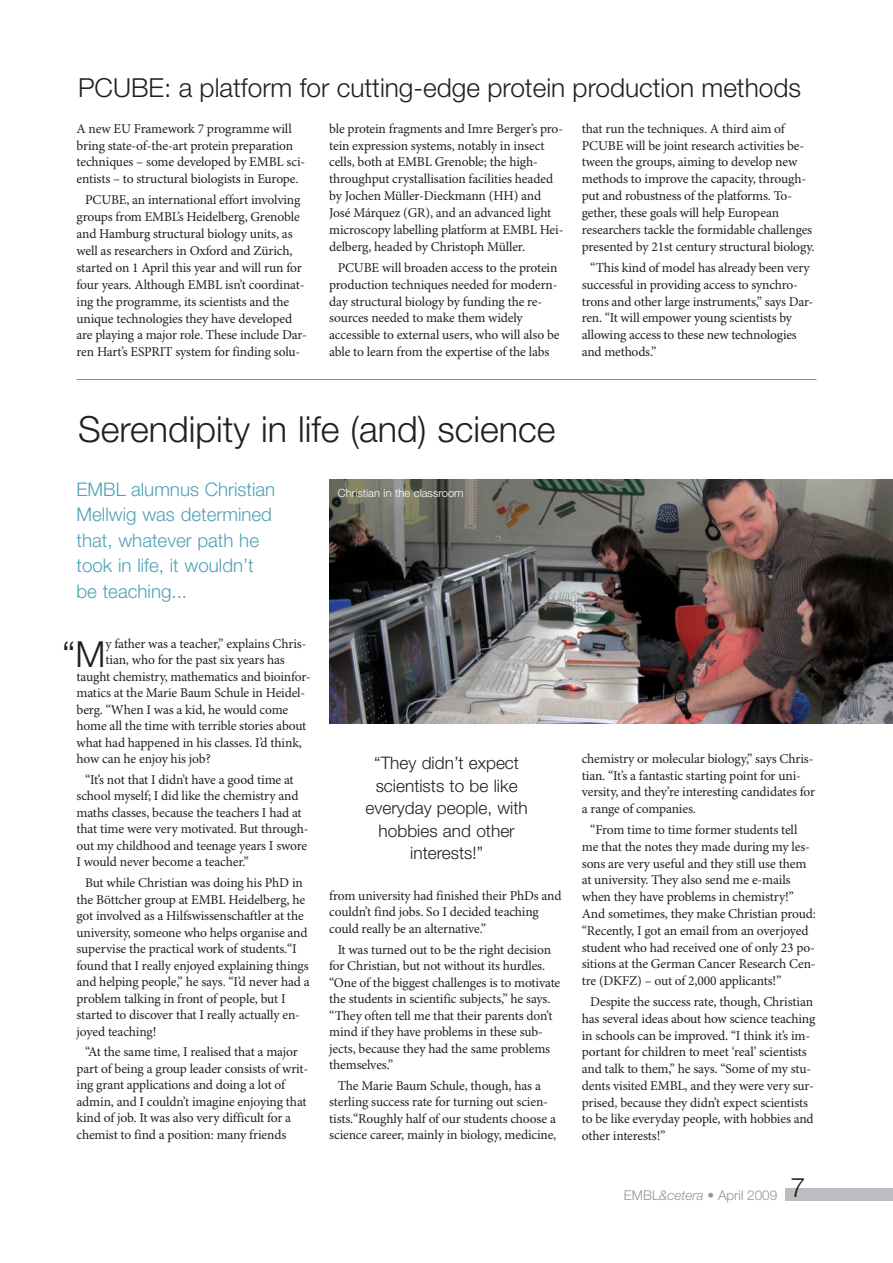
<style>
.page{position:relative;width:893px;height:1263px;background:#fff}
.page>*{position:absolute;margin:0;border:0;box-sizing:border-box;transform-origin:0 0}
.t1{font:300 36px "Helvetica Neue LT Pro";color:#231f20}
.t2{font:300 26.25px "Helvetica Neue LT Pro";color:#231f20}
.t3{font:300 18.75px/25.5px "Helvetica Neue LT Pro";color:#51a0b9}
.t4{font:300 17.25px/22.5px "Helvetica Neue LT Pro";color:#231f20;text-align:center}
.t5{font:13.5px/16.8px "Minion Pro";letter-spacing:-.01em;color:#231f20}
.t6{font:300 13.5px "Helvetica Neue LT Pro";color:#939598}
.t7{font:300 11.25px "Helvetica Neue LT Pro";color:#fff}
.s1{font-style:italic}
</style>
<div class="page">
<div style="left:786px;top:1188px;width:107px;height:13px;background:#bcbdc0"></div>
<hr style="left:77px;top:379px;width:739px;height:1px;background:#51a0b9">
<img style="left:330px;top:479px;width:563px;height:244px">
<h2 class="t2" style="left:78px;top:78px;width:725px">PCUBE: a platform for cutting-edge protein production methods</h2>
<p class="t5" style="left:77px;top:121px;width:230px">A new EU Framework 7 programme will bring state-of-the-art protein preparation techniques – some developed by EMBL sci&shy;entists – to structural biologists in Europe.</p>
<p class="t5" style="left:77px;top:193px;width:232px;text-indent:9px">PCUBE, an international effort involving groups from EMBL’s Heidelberg, Grenoble and Hamburg structural biology units, as well as researchers in Oxford and Zürich, started on 1 April this year and will run for four years. Although EMBL isn’t coordinat&shy;ing the programme, its scientists and the unique technologies they have developed are playing a major role. These include Dar&shy;ren Hart’s ESPRIT system for finding solu-</p>
<p class="t5" style="left:582px;top:121px;width:234px">that run the techniques. A third aim of PCUBE will be joint research activities be&shy;tween the groups, aiming to develop new methods to improve the capacity, through&shy;put and robustness of the platforms. To&shy;gether, these goals will help European researchers tackle the formidable challenges presented by 21st century structural biology.</p>
<p class="t5" style="left:582px;top:260px;width:233px;text-indent:9px">“This kind of model has already been very successful in providing access to synchro&shy;trons and other large instruments,” says Dar&shy;ren. “It will empower young scientists by allowing access to these new technologies and methods.”</p>
<p class="t5" style="left:329px;top:121px;width:236px">ble protein fragments and Imre Berger’s pro&shy;tein expression systems, notably in insect cells, both at EMBL Grenoble; the high&shy;throughput crystallisation facilities headed by Jochen Müller-Dieckmann (HH) and José Márquez (GR), and an advanced light microscopy labelling platform at EMBL Hei&shy;delberg, headed by Christoph Müller.</p>
<p class="t5" style="left:329px;top:260px;width:232px;text-indent:9px">PCUBE will broaden access to the protein production techniques needed for modern&shy;day structural biology by funding the re&shy;sources needed to make them widely accessible to external users, who will also be able to learn from the expertise of the labs</p>
<h1 class="t1" style="left:78px;top:417px;width:479px">Serendipity in life (and) science</h1>
<h3 class="t3" style="left:77px;top:478px;width:200px">EMBL alumnus Christian<br>Mellwig was determined that, whatever path he took in life, it wouldn’t be teaching...</h3>
<h1 class="t1" style="left:62px;top:641px;width:45px">“M</h1>
<p class="t5" style="left:105px;top:636px;width:203px">y father was a teacher,” explains Chris-</p>
<p class="t5" style="left:105px;top:652px;width:181px">tian, who for the past six years has</p>
<p class="t5" style="left:77px;top:669px;width:236px">taught chemistry, mathematics and bioinfor-</p>
<p class="t5" style="left:77px;top:685px;width:230px">matics at the Marie Baum Schule in Heidel-</p>
<p class="t5" style="left:77px;top:702px;width:213px">berg. “When I was a kid, he would come</p>
<p class="t5" style="left:77px;top:718px;width:231px">home all the time with terrible stories about</p>
<p class="t5" style="left:77px;top:735px;width:227px">what had happened in his classes. I’d think,</p>
<p class="t5" style="left:77px;top:751px;width:136px">how can he enjoy his job?</p>
<p class="t5" style="left:77px;top:772px;width:234px;text-indent:9px">“It’s not that I didn’t have a good time at school myself; I did like the chemistry and maths classes, because the teachers I had at that time were very motivated. But through&shy;out my childhood and teenage years I swore I would never become a teacher.”</p>
<p class="t5" style="left:77px;top:876px;width:235px;text-indent:9px">But while Christian was doing his PhD in the Böttcher group at EMBL Heidelberg, he got involved as a Hilfswissenschaftler at the university, someone who helps organise and supervise the practical work of students.“I found that I really enjoyed explaining things and helping people,” he says. “I’d never had a problem talking in front of people, but I started to discover that I really actually en&shy;joyed teaching!</p>
<p class="t5" style="left:77px;top:1045px;width:233px;text-indent:9px">“At the same time, I realised that a major part of being a group leader consists of writ&shy;ing grant applications and doing a lot of admin, and I couldn’t imagine enjoying that kind of job. It was also very difficult for a chemist to find a position: many friends</p>
<p class="t7" style="left:338px;top:489px;width:127px">Christian in the classroom</p>
<p class="t4" style="left:365px;top:753px;width:164px">“They didn’t expect scientists to be like everyday people, with hobbies and other interests!”</p>
<p class="t5" style="left:329px;top:888px;width:234px">from university had finished their PhDs and couldn’t find jobs. So I decided teaching could really be an alternative.”</p>
<p class="t5" style="left:329px;top:942px;width:233px;text-indent:9px">It was turned out to be the right decision for Christian, but not without its hurdles. “One of the biggest challenges is to motivate the students in scientific subjects,” he says. “They often tell me that their parents don’t mind if they have problems in these sub&shy;jects, because they had the same problems themselves.”</p>
<p class="t5" style="left:329px;top:1078px;width:229px;text-indent:9px">The Marie Baum Schule, though, has a sterling success rate for turning out scien&shy;tists.“Roughly half of our students choose a science career, mainly in biology, medicine,</p>
<p class="t5" style="left:582px;top:751px;width:235px">chemistry or molecular biology,” says Chris&shy;tian. “It’s a fantastic starting point for uni&shy;versity, and they’re interesting candidates for a range of companies.</p>
<p class="t5" style="left:582px;top:823px;width:236px;text-indent:9px">“From time to time former students tell me that the notes they made during my les&shy;sons are very useful and they still use them at university. They also send me e-mails when they have problems in chemistry!” And sometimes, they make Christian proud: “Recently, I got an email from an overjoyed student who had received one of only 23 po&shy;sitions at the German Cancer Research Cen&shy;tre (DKFZ) – out of 2,000 applicants!”</p>
<p class="t5" style="left:582px;top:994px;width:235px;text-indent:9px">Despite the success rate, though, Christian has several ideas about how science teaching in schools can be improved. “I think it’s im&shy;portant for children to meet ‘real’ scientists and talk to them,” he says. “Some of my stu&shy;dents visited EMBL, and they were very sur&shy;prised, because they didn’t expect scientists to be like everyday people, with hobbies and other interests!”</p>
<p class="t6" style="left:624px;top:1190px;width:183px">EMBL<span class="s1">&amp;cetera</span> • April 2009 <sup>7</sup></p>
</div>
